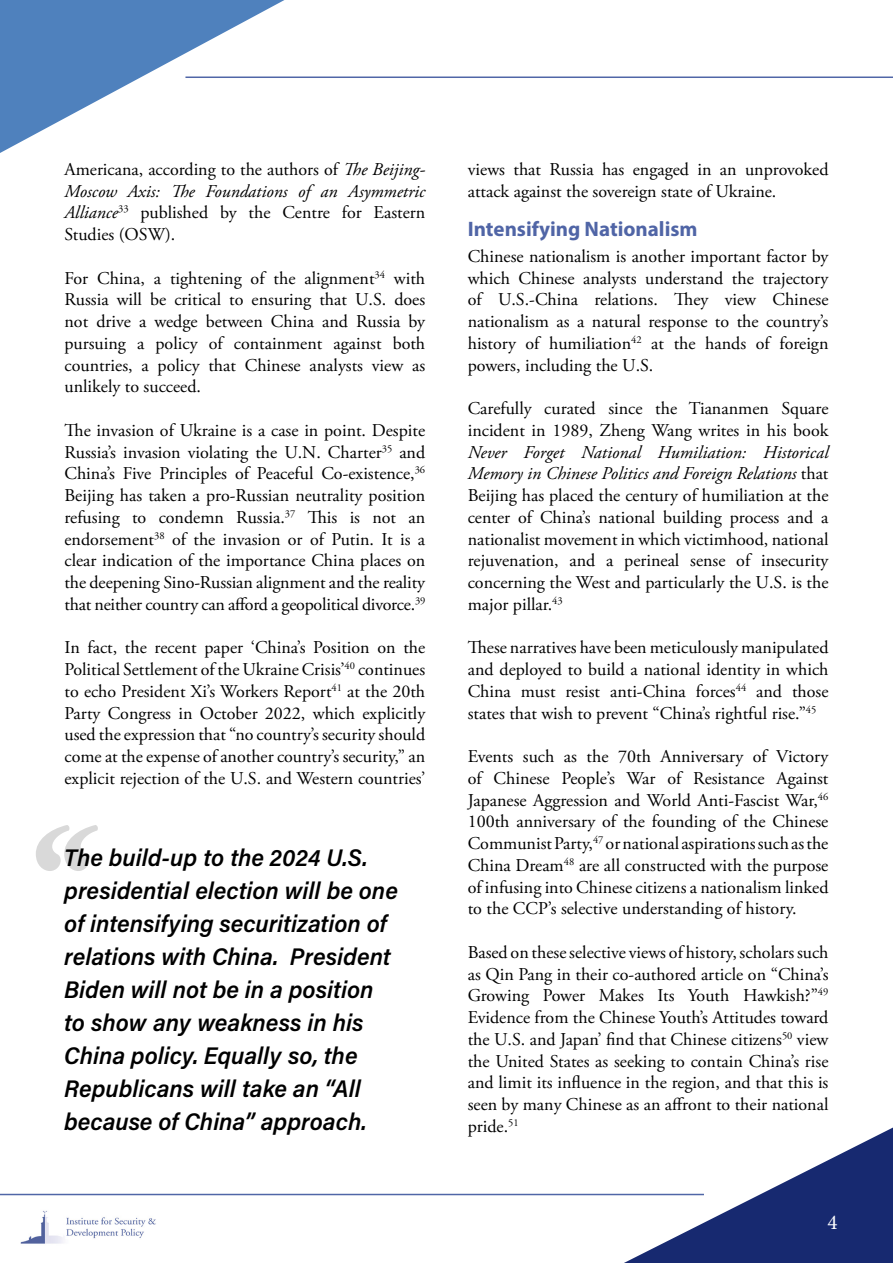
<style>
.page{position:relative;width:893px;height:1263px;background:#fff}
.page>*{position:absolute;margin:0;border:0;box-sizing:border-box;transform-origin:0 0}
.Pull_Quote{font:24px/33px "Acumin Variable Concept";color:#000}
.Head-1{font:700 21px "Myriad Pro";color:#5065a6}
.t1{font:21px "Minion Pro";color:#fff}
.t2{font:18px/21.8px "Adobe Garamond Pro";color:#000;text-align:justify}
.s1{font-style:italic}
</style>
<div class="page">
<svg style="left:0;top:0;width:284px;height:153px"></svg>
<hr style="left:185px;top:77px;width:708px;height:1px;background:#5066a7">
<svg style="left:624px;top:1127px;width:269px;height:136px"></svg>
<hr style="left:0;top:1194px;width:704px;height:1px;background:#5066a7">
<img style="left:20px;top:1210px;width:136px;height:34px">
<svg style="left:36px;top:825px;width:62px;height:46px"></svg>
<p class="t2" style="left:64px;top:159px;width:362px">Americana, according to the authors of <span class="s1">The Beijing-Moscow Axis: The Foundations of an Asymmetric Alliance</span><sup>33</sup> published by the Centre for Eastern Studies (OSW).</p>
<p class="t2" style="left:64px;top:268px;width:362px">For China, a tightening of the alignment<sup>34</sup> with Russia will be critical to ensuring that U.S. does not drive a wedge between China and Russia by pursuing a policy of containment against both countries, a policy that Chinese analysts view as unlikely to succeed.</p>
<p class="t2" style="left:64px;top:420px;width:362px">The invasion of Ukraine is a case in point. Despite Russia’s invasion violating the U.N. Charter<sup>35</sup> and China’s Five Principles of Peaceful Co-existence,<sup>36<br></sup>Beijing has taken a pro-Russian neutrality position refusing to condemn Russia.<sup>37</sup> This is not an endorsement<sup>38</sup> of the invasion or of Putin. It is a clear indication of the importance China places on the deepening Sino-Russian alignment and the reality that neither country can afford a geopolitical divorce.<sup>39</sup></p>
<p class="t2" style="left:64px;top:637px;width:362px">In fact, the recent paper ‘China’s Position on the Political Settlement of the Ukraine Crisis’<sup>40</sup> continues to echo President Xi’s Workers Report<sup>41</sup> at the 20th Party Congress in October 2022, which explicitly used the expression that “no country’s security should come at the expense of another country’s security,” an explicit rejection of the U.S. and Western countries’</p>
<p class="Pull_Quote" style="left:64px;top:840px;width:335px">The build-up to the 2024 U.S. presidential election will be one of intensifying securitization of relations with China. President<br>Biden will not be in a position to show any weakness in his<br>China policy. Equally so, the<br>Republicans will take an “All because of China” approach.</p>
<p class="t2" style="left:468px;top:159px;width:362px">views that Russia has engaged in an unprovoked attack against the sovereign state of Ukraine.</p>
<p class="Head-1" style="left:468px;top:216px;width:231px">Intensifying Nationalism</p>
<p class="t2" style="left:468px;top:246px;width:362px">Chinese nationalism is another important factor by which Chinese analysts understand the trajectory of U.S.-China relations. They view Chinese nationalism as a natural response to the country’s history of humiliation<sup>42</sup> at the hands of foreign powers, including the U.S.</p>
<p class="t2" style="left:468px;top:398px;width:362px">Carefully curated since the Tiananmen Square incident in 1989, Zheng Wang writes in his book <span class="s1">Never Forget National Humiliation: Historical Memory in Chinese Politics and Foreign Relations</span> that Beijing has placed the century of humiliation at the center of China’s national building process and a nationalist movement in which victimhood, national rejuvenation, and a perineal sense of insecurity concerning the West and particularly the U.S. is the major pillar.<sup>43</sup></p>
<p class="t2" style="left:468px;top:637px;width:362px">These narratives have been meticulously manipulated and deployed to build a national identity in which China must resist anti-China forces<sup>44</sup> and those states that wish to prevent “China’s rightful rise.”<sup>45</sup></p>
<p class="t2" style="left:468px;top:746px;width:362px">Events such as the 70th Anniversary of Victory of Chinese People’s War of Resistance Against Japanese Aggression and World Anti-Fascist War,<sup>46<br></sup>100th anniversary of the founding of the Chinese Communist Party,<sup>47</sup> or national aspirations such as the China Dream<sup>48</sup> are all constructed with the purpose of infusing into Chinese citizens a nationalism linked to the CCP’s selective understanding of history.</p>
<p class="t2" style="left:468px;top:942px;width:362px">Based on these selective views of history, scholars such as Qin Pang in their co-authored article on “China’s Growing Power Makes Its Youth Hawkish?”<sup>49<br></sup>Evidence from the Chinese Youth’s Attitudes toward the U.S. and Japan’ find that Chinese citizens<sup>50</sup> view the United States as seeking to contain China’s rise and limit its influence in the region, and that this is seen by many Chinese as an affront to their national pride.<sup>51</sup></p>
<p class="t1" style="left:827px;top:1208px;width:12px">4</p>
</div>
